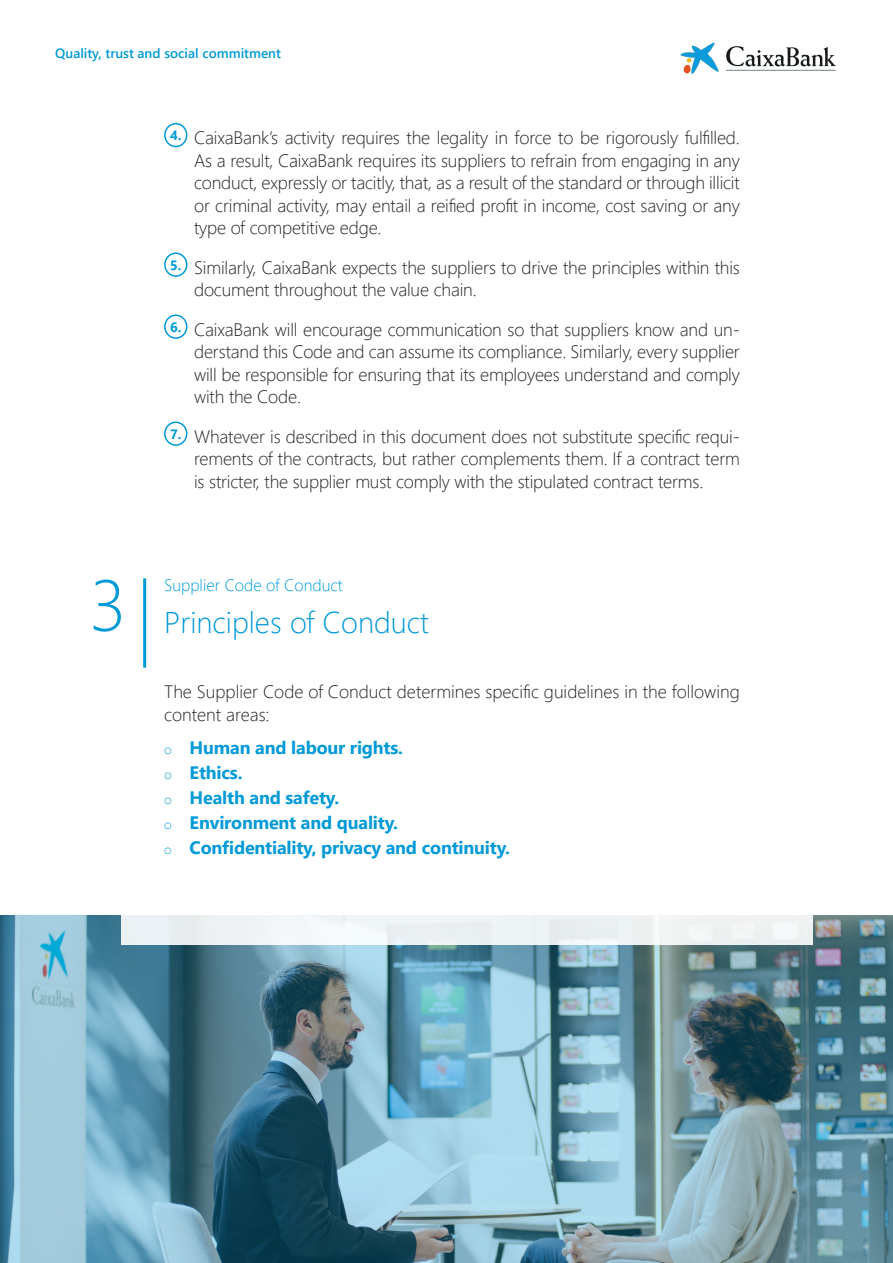
<style>
.page{position:relative;width:893px;height:1263px;background:#fff}
.page>*{position:absolute;margin:0;border:0;box-sizing:border-box;transform-origin:0 0}
.t1{font:300 72px "Segoe UI";color:#009ad8}
.Título_Capítulo{font:300 30px "Segoe UI";color:#009ad8}
.Numeración{font:300 18px/22.5px "Segoe UI";letter-spacing:-.01em;color:#231f20;text-align:justify}
.t2{font:700 18px "Segoe UI";letter-spacing:-.01em;color:#009ad8}
.Epígrafe{font:300 16.5px "Segoe UI";color:#009ad8}
.t3{font:600 13.5px "Segoe UI";color:#009ad8}
.t4{font:700 13.5px "Segoe UI";color:#009ad8}
.s1{font-weight:300;font-size:9px}
</style>
<div class="page">
<img style="left:680px;top:42px;width:156px;height:32px">
<div style="left:164px;top:123px;width:23px;height:24px;border:2px solid #009ad8;border-radius:50%"></div>
<div style="left:164px;top:252px;width:23px;height:25px;border:2px solid #009ad8;border-radius:50%"></div>
<div style="left:164px;top:314px;width:23px;height:25px;border:2px solid #009ad8;border-radius:50%"></div>
<div style="left:164px;top:421px;width:23px;height:25px;border:2px solid #009ad8;border-radius:50%"></div>
<hr style="left:143px;top:578px;width:3px;height:90px;background:#009ad8">
<img style="left:0;top:916px;width:893px;height:347px">
<div style="left:121px;top:884px;width:691px;height:61px;background:linear-gradient(to bottom,#fff,#eaeff1)"></div>
<p class="t3" style="left:55px;top:40px;width:227px">Quality, trust and social commitment</p>
<p class="t1" style="left:90px;top:537px;width:39px">3</p>
<p class="t4" style="left:170px;top:123px;width:13px">4.</p>
<p class="Numeración" style="left:194px;top:125px;width:547px">CaixaBank’s activity requires the legality in force to be rigorously fulfilled.<br>As a result, CaixaBank requires its suppliers to refrain from engaging in any conduct, expressly or tacitly, that, as a result of the standard or through illicit or criminal activity, may entail a reified profit in income, cost saving or any type of competitive edge.</p>
<p class="t4" style="left:170px;top:252px;width:13px">5.</p>
<p class="Numeración" style="left:194px;top:254px;width:547px">Similarly, CaixaBank expects the suppliers to drive the principles within this document throughout the value chain.</p>
<p class="t4" style="left:170px;top:314px;width:13px">6.</p>
<p class="Numeración" style="left:194px;top:316px;width:547px">CaixaBank will encourage communication so that suppliers know and un&shy;derstand this Code and can assume its compliance. Similarly, every supplier will be responsible for ensuring that its employees understand and comply with the Code.</p>
<p class="t4" style="left:170px;top:421px;width:13px">7.</p>
<p class="Numeración" style="left:194px;top:423px;width:547px">Whatever is described in this document does not substitute specific requi&shy;rements of the contracts, but rather complements them. If a contract term is stricter, the supplier must comply with the stipulated contract terms.</p>
<p class="Epígrafe" style="left:164px;top:569px;width:180px">Supplier Code of Conduct</p>
<p class="Título_Capítulo" style="left:164px;top:594px;width:266px">Principles of Conduct</p>
<p class="Numeración" style="left:164px;top:679px;width:577px">The Supplier Code of Conduct determines specific guidelines in the following content areas:</p>
<p class="t2" style="left:164px;top:731px;width:240px"><span class="s1">○</span> Human and labour rights.</p>
<p class="t2" style="left:164px;top:756px;width:80px"><span class="s1">○</span> Ethics.</p>
<p class="t2" style="left:164px;top:781px;width:177px"><span class="s1">○</span> Health and safety.</p>
<p class="t2" style="left:164px;top:806px;width:235px"><span class="s1">○</span> Environment and quality.</p>
<p class="t2" style="left:164px;top:831px;width:347px"><span class="s1">○</span> Confidentiality, privacy and continuity.</p>
</div>
